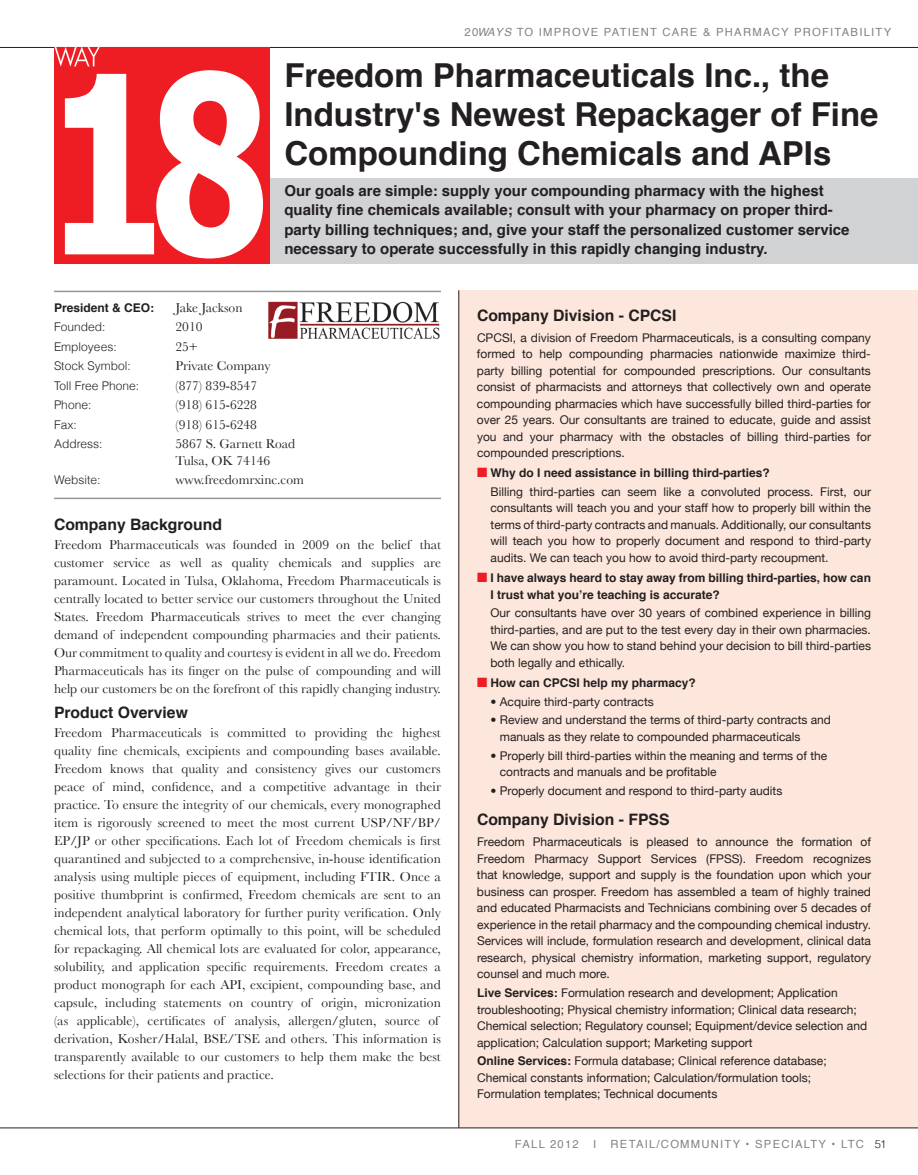
<style>
.page{position:relative;width:918px;height:1175px;background:#fff}
.page>*{position:absolute;margin:0;border:0;box-sizing:border-box;transform-origin:0 0}
.t1{font:700 33px/39px "Helvetica";color:#231f20}
.t2{font:700 15.75px "Helvetica";color:#231f20}
.t3{font:700 15px/19.5px "Helvetica";color:#231f20}
.t4{font:13.5px/18px "Baskerville";letter-spacing:.005em;color:#231f20}
.t5{font:12px/16.5px "Helvetica Neue";color:#231f20;text-align:justify}
.t6{font:700 12px/16.5px "Helvetica";color:#231f20}
.t7{font:300 12px "Helvetica";color:#231f20}
.t8{font:11.25px "Helvetica";letter-spacing:.11em;color:#808285}
.s1{font-style:italic}
.s2{color:#ee1d23}
.s3{font-family:"Helvetica";font-weight:700}
.s4{font-weight:300;color:#231f20}
</style>
<div class="page">
<hr style="left:0;top:47px;width:918px;height:1px;background:#231f20">
<div style="left:459px;top:290px;width:459px;height:837px;background:#fde7dc"></div>
<div style="left:55px;top:178px;width:863px;height:85px;background:#d1d2d4"></div>
<hr style="left:54px;top:291px;width:387px;height:1px;background:#939598">
<hr style="left:54px;top:497px;width:387px;height:2px;background:#939598">
<img style="left:268px;top:301px;width:172px;height:38px">
<hr style="left:459px;top:290px;width:1px;height:837px;background:#231f20">
<div style="left:54px;top:47px;width:216px;height:216px;background:#ee1d23"></div>
<svg style="left:55px;top:47px;width:208px;height:211px"></svg>
<hr style="left:0;top:1127px;width:918px;height:1px;background:#231f20">
<p class="t8" style="left:465px;top:23px;width:262px">20<span class="s1">WAYS</span> TO IMPROVE PATI ENT CAR E &amp; PHAR</p>
<p class="t8" style="left:752px;top:23px;width:97px">MACY PROFITABILI</p>
<p class="t8" style="left:876px;top:23px;width:17px">TY</p>
<h1 class="t1" style="left:284px;top:56px;width:596px">Freedom Pharmaceuticals Inc., the<br>Industry's Newest Repackager of Fine<br>Compounding Chemicals and APIs</h1>
<p class="t3" style="left:284px;top:181px;width:567px">Our goals are simple: supply your compounding pharmacy with the highest quality fine chemicals available; consult with your pharmacy on proper third&shy;party billing techniques; and, give your staff the personalized customer service necessary to operate successfully in this rapidly changing industry.</p>
<p class="t6" style="left:54px;top:299px;width:102px">President &amp; CEO:</p>
<p class="t4" style="left:175px;top:298px;width:69px">Jake Jackson</p>
<p class="t7" style="left:54px;top:319px;width:53px">Founded:</p>
<p class="t4" style="left:176px;top:318px;width:29px">2010</p>
<p class="t7" style="left:54px;top:339px;width:64px">Employees:</p>
<p class="t4" style="left:175px;top:337px;width:24px">25+</p>
<p class="t7" style="left:54px;top:358px;width:78px">Stock Symbol:</p>
<p class="t4" style="left:175px;top:357px;width:97px">Private Company</p>
<p class="t7" style="left:54px;top:378px;width:87px">Toll Free Phone:</p>
<p class="t4" style="left:176px;top:376px;width:83px">(877) 839-8547</p>
<p class="t7" style="left:54px;top:397px;width:39px">Phone:</p>
<p class="t4" style="left:176px;top:396px;width:83px">(918) 615-6228</p>
<p class="t7" style="left:54px;top:417px;width:24px">Fax:</p>
<p class="t4" style="left:176px;top:415px;width:83px">(918) 615-6248</p>
<p class="t7" style="left:54px;top:436px;width:50px">Address:</p>
<p class="t4" style="left:176px;top:435px;width:121px;line-height:16.5px">5867 S. Garnett Road<br>Tulsa, OK 74146</p>
<p class="t7" style="left:54px;top:472px;width:48px">Website:</p>
<p class="t4" style="left:175px;top:471px;width:130px">www.freedomrxinc.com</p>
<h2 class="t2" style="left:54px;top:511px;width:170px">Company Background</h2>
<p class="t4" style="left:54px;top:535px;width:389px;text-align:justify">Freedom Pharmaceuticals was founded in 2009 on the belief that customer service as well as quality chemicals and supplies are paramount. Located in Tulsa, Oklahoma, Freedom Pharmaceuticals is centrally located to better service our customers throughout the United States. Freedom Pharmaceuticals strives to meet the ever changing demand of independent compounding pharmacies and their patients.<br>Our commitment to quality and courtesy is evident in all we do. Freedom Pharmaceuticals has its finger on the pulse of compounding and will help our customers be on the forefront of this rapidly changing industry.</p>
<h2 class="t2" style="left:54px;top:699px;width:135px">Product Overview</h2>
<p class="t4" style="left:54px;top:724px;width:388px">Freedom Pharmaceuticals is committed to providing the highest quality fine chemicals, excipients and compounding bases available.<br>Freedom knows that quality and consistency gives our customers peace of mind, confidence, and a competitive advantage in their practice. To ensure the integrity of our chemicals, every monographed item is rigorously screened to meet the most current USP/NF/BP/ EP/JP or other specifications. Each lot of Freedom chemicals is first quarantined and subjected to a comprehensive, in-house identification analysis using multiple pieces of equipment, including FTIR. Once a positive thumbprint is confirmed, Freedom chemicals are sent to an independent analytical laboratory for further purity verification. Only chemical lots, that perform optimally to this point, will be scheduled for repackaging. All chemical lots are evaluated for color, appearance, solubility, and application specific requirements. Freedom creates a product monograph for each API, excipient, compounding base, and capsule, including statements on country of origin, micronization (as applicable), certificates of analysis, allergen/gluten, source of derivation, Kosher/Halal, BSE/TSE and others. This information is transparently available to our customers to help them make the best selections for their patients and practice.</p>
<h2 class="t2" style="left:477px;top:302px;width:201px">Company Division - CPCSI</h2>
<p class="t5" style="left:477px;top:329px;width:396px">CPCSI, a division of Freedom Pharmaceuticals, is a consulting company formed to help compounding pharmacies nationwide maximize third&shy;party billing potential for compounded prescriptions. Our consultants consist of pharmacists and attorneys that collectively own and operate compounding pharmacies which have successfully billed third-parties for over 25 years. Our consultants are trained to educate, guide and assist you and your pharmacy with the obstacles of billing third-parties for compounded prescriptions.</p>
<p class="t6" style="left:477px;top:465px;width:294px"><span class="s2">■</span> Why do I need assistance in billing third-parties?</p>
<p class="t5" style="left:491px;top:483px;width:382px">Billing third-parties can seem like a convoluted process. First, our consultants will teach you and your staff how to properly bill within the terms of third-party contracts and manuals. Additionally, our consultants will teach you how to properly document and respond to third-party audits. We can teach you how to avoid third-party recoupment.</p>
<p class="t6" style="left:491px;top:570px;width:382px;text-indent:-14px"><span class="s2">■</span> I have always heard to stay away from billing third-parties, how can<br>I trust what you’re teaching is accurate?</p>
<p class="t5" style="left:490px;top:604px;width:382px">Our consultants have over 30 years of combined experience in billing third-parties, and are put to the test every day in their own pharmacies.<br>We can show you how to stand behind your decision to bill third-parties both legally and ethically.</p>
<p class="t6" style="left:477px;top:674px;width:220px"><span class="s2">■</span> How can CPCSI help my pharmacy?</p>
<p class="t5" style="left:491px;top:693px;width:165px">• Acquire third-party contracts</p>
<p class="t5" style="left:500px;top:711px;width:333px;text-indent:-9px">• Review and understand the terms of third-party contracts and manuals as they relate to compounded pharmaceuticals</p>
<p class="t5" style="left:500px;top:747px;width:329px;text-indent:-9px">• Properly bill third-parties within the meaning and terms of the contracts and manuals and be profitable</p>
<p class="t5" style="left:491px;top:782px;width:293px">• Properly document and respond to third-party audits</p>
<h2 class="t2" style="left:477px;top:807px;width:194px">Company Division - FPSS</h2>
<p class="t5" style="left:477px;top:833px;width:396px">Freedom Pharmaceuticals is pleased to announce the formation of Freedom Pharmacy Support Services (FPSS). Freedom recognizes that knowledge, support and supply is the foundation upon which your business can prosper. Freedom has assembled a team of highly trained and educated Pharmacists and Technicians combining over 5 decades of experience in the retail pharmacy and the compounding chemical industry.<br>Services will include, formulation research and development, clinical data research, physical chemistry information, marketing support, regulatory counsel and much more.</p>
<p class="t5" style="left:477px;top:984px;width:392px;text-align:left"><span class="s3">Live Services:</span> Formulation research and development; Application troubleshooting; Physical chemistry information; Clinical data research; Chemical selection; Regulatory counsel; Equipment/device selection and application; Calculation support; Marketing support</p>
<p class="t5" style="left:477px;top:1052px;width:351px;text-align:left"><span class="s3">Online Services:</span> Formula database; Clinical reference database;<br>Chemical constants information; Calculation/formulation tools;<br>Formulation templates; Technical documents</p>
<p class="t8" style="left:515px;top:1135px;width:65px">FALL 2012</p>
<p class="t8" style="left:593px;top:1135px;width:5px">I</p>
<p class="t8" style="left:611px;top:1135px;width:33px">RETAIL</p>
<p class="t8" style="left:657px;top:1135px;width:133px">/COMMUNITY • SPECIAL</p>
<p class="t8" style="left:811px;top:1135px;width:78px">TY • LTC <span class="s4">51</span></p>
</div>
